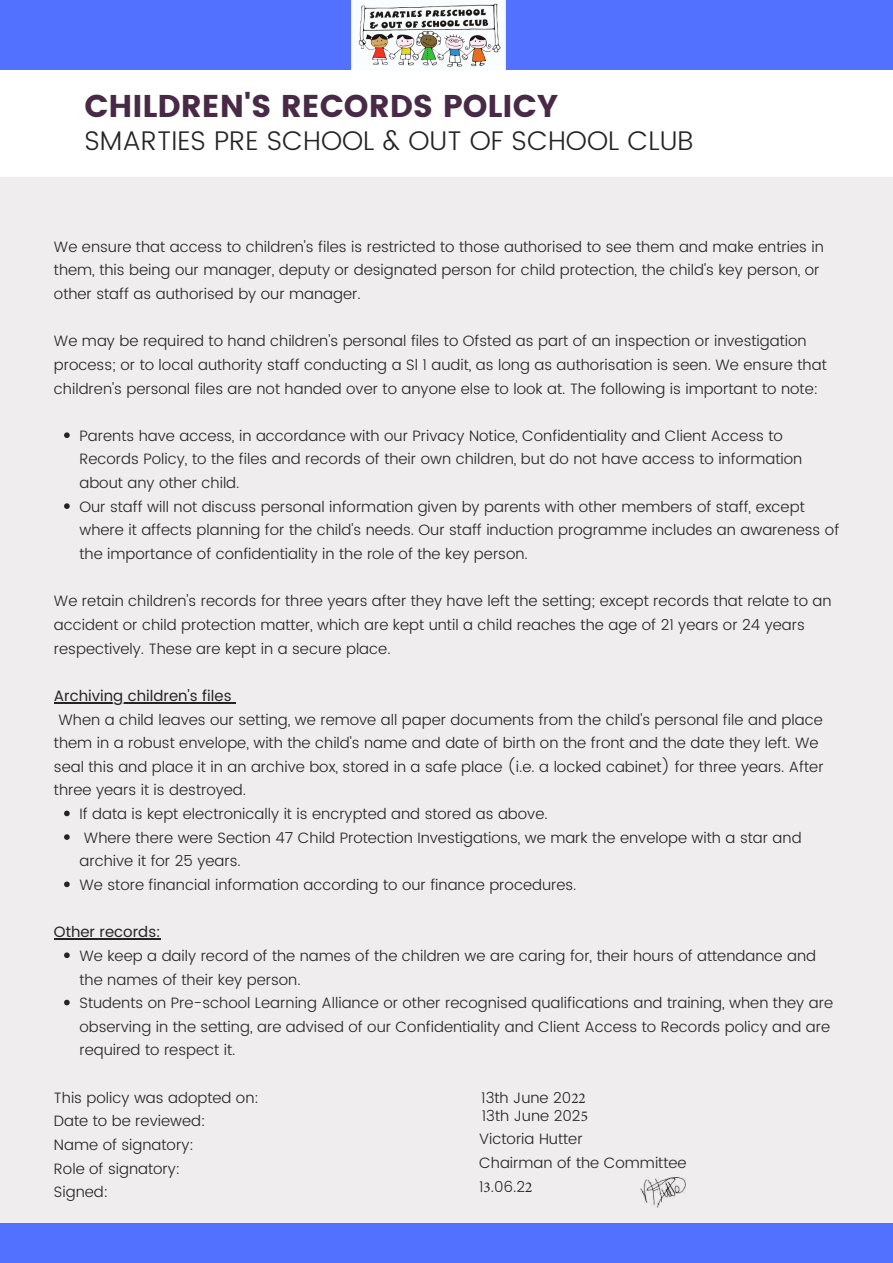
<style>
.page{position:relative;width:893px;height:1263px;background:#fff}
.page>*{position:absolute;margin:0;border:0;box-sizing:border-box;transform-origin:0 0}
.t1{font:31.42px "Poppins";color:#492a46}
.t2{font:300 27px "Poppins";color:#242424}
.t3{font:300 15px/23.6px "Poppins";color:#242424}
.t4{font:15px "Poppins";color:#242424}
.s1{font-family:"Minion Pro";font-weight:400}
</style>
<div class="page">
<div style="left:0;top:178px;width:893px;height:1045px;background:#efeded"></div>
<div style="left:0;top:1223px;width:893px;height:40px;background:#5271ff"></div>
<div style="left:0;top:0;width:893px;height:69px;background:#5271ff"></div>
<svg style="left:64px;top:432px;width:6px;height:6px"></svg>
<svg style="left:64px;top:503px;width:6px;height:6px"></svg>
<svg style="left:64px;top:811px;width:6px;height:5px"></svg>
<svg style="left:64px;top:834px;width:6px;height:6px"></svg>
<svg style="left:64px;top:881px;width:6px;height:6px"></svg>
<svg style="left:64px;top:952px;width:6px;height:6px"></svg>
<svg style="left:64px;top:1000px;width:6px;height:5px"></svg>
<hr style="left:54px;top:702px;width:177px;height:1px;background:#242424">
<hr style="left:54px;top:938px;width:107px;height:1px;background:#242424">
<img style="left:351px;top:0;width:155px;height:69px">
<img style="left:640px;top:1177px;width:47px;height:31px">
<p class="t1" style="left:84px;top:87px;width:475px">CHILDREN'S RECORDS POLICY</p>
<p class="t2" style="left:84px;top:125px;width:610px">SMARTIES PRE SCHOOL &amp; OUT OF SCHOOL CLUB</p>
<p class="t3" style="left:54px;top:235px;width:771px">We ensure that access to children's files is restricted to those authorised to see them and make entries in them, this being our manager, deputy or designated person for child protection, the child's key person, or other staff as authorised by our manager.</p>
<p class="t3" style="left:54px;top:329px;width:774px">We may be required to hand children's personal files to Ofsted as part of an inspection or investigation process; or to local authority staff conducting a Sl 1 audit, as long as authorisation is seen. We ensure that children's personal files are not handed over to anyone else to look at. The following is important to note:</p>
<p class="t3" style="left:79px;top:424px;width:724px">Parents have access, in accordance with our Privacy Notice, Confidentiality and Client Access to<br>Records Policy, to the files and records of their own children, but do not have access to information about any other child.</p>
<p class="t3" style="left:79px;top:495px;width:761px">Our staff will not discuss personal information given by parents with other members of staff, except where it affects planning for the child's needs. Our staff induction programme includes an awareness of the importance of confidentiality in the role of the key person.</p>
<p class="t3" style="left:54px;top:589px;width:779px">We retain children's records for three years after they have left the setting; except records that relate to an accident or child protection matter, which are kept until a child reaches the age of 21 years or 24 years respectively. These are kept in a secure place.</p>
<p class="t4" style="left:54px;top:687px;width:179px">Archiving children's files</p>
<p class="t3" style="left:54px;top:707px;width:771px">When a child leaves our setting, we remove all paper documents from the child's personal file and place them in a robust envelope, with the child's name and date of birth on the front and the date they left. We seal this and place it in an archive box, stored in a safe place (i.e. a locked cabinet) for three years. After three years it is destroyed.</p>
<p class="t3" style="left:79px;top:802px;width:470px">If data is kept electronically it is encrypted and stored as above.</p>
<p class="t3" style="left:79px;top:826px;width:723px">Where there were Section 47 Child Protection Investigations, we mark the envelope with a star and archive it for 25 years.</p>
<p class="t3" style="left:79px;top:873px;width:498px">We store financial information according to our finance procedures.</p>
<p class="t4" style="left:54px;top:923px;width:108px">Other records:</p>
<p class="t3" style="left:79px;top:944px;width:738px">We keep a daily record of the names of the children we are caring for, their hours of attendance and the names of their key person.</p>
<p class="t3" style="left:79px;top:991px;width:755px">Students on Pre-school Learning Alliance or other recognised qualifications and training, when they are observing in the setting, are advised of our Confidentiality and Client Access to Records policy and are required to respect it.</p>
<p class="t3" style="left:54px;top:1086px;width:206px">This policy was adopted on:</p>
<p class="t3" style="left:54px;top:1109px;width:153px">Date to be reviewed:</p>
<p class="t3" style="left:54px;top:1133px;width:141px">Name of signatory:</p>
<p class="t3" style="left:54px;top:1156px;width:128px">Role of signatory:</p>
<p class="t3" style="left:54px;top:1180px;width:56px">Signed:</p>
<p class="t3" style="left:481px;top:1088px;width:108px;line-height:18px">13th June 20<span class="s1">22<br></span>13th June 202<span class="s1">5</span></p>
<p class="t3" style="left:479px;top:1127px;width:209px">Victoria Hutter<br>Chairman of the Committee<br>1<span class="s1">3</span>.06.2<span class="s1">2</span></p>
</div>
